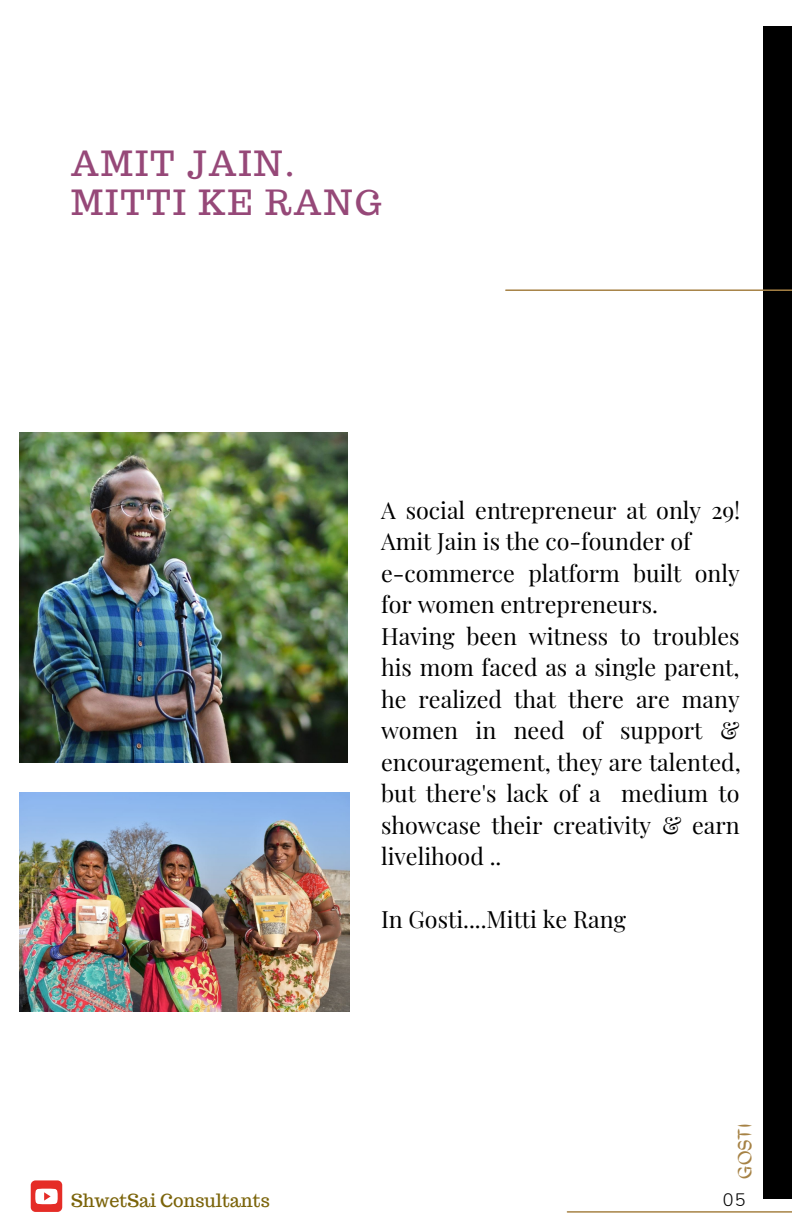
<style>
.page{position:relative;width:792px;height:1224px;background:#fff}
.page>*{position:absolute;margin:0;border:0;box-sizing:border-box;transform-origin:0 0}
.t1{font:34px "Trocchi";letter-spacing:.07em;color:#964878}
.t2{font:23.2px/31.6px "Playfair Display";color:#000}
.t3{font:700 19.2px "Anahaw";color:#a68245}
.t4{font:18px "Trocchi";color:#7b640a}
.t5{font:300 18px "Nunito";color:#000}
</style>
<div class="page">
<div style="left:763px;top:26px;width:29px;height:1173px;background:#000"></div>
<hr style="left:506px;top:289px;width:286px;height:2px;background:#a68245">
<hr style="left:567px;top:1211px;width:225px;height:2px;background:#a68245">
<div style="left:31px;top:1180px;width:31px;height:32px;background:#e52d27;border-radius:5px"></div>
<svg style="left:35px;top:1189px;width:23px;height:15px"></svg>
<img style="left:19px;top:432px;width:329px;height:330px">
<img style="left:19px;top:792px;width:330px;height:219px">
<p class="t1" style="left:71px;top:141px;width:225px">AMIT JAIN.</p>
<p class="t1" style="left:71px;top:180px;width:312px">MITTI KE RANG</p>
<p class="t2" style="left:381px;top:493px;width:361px">A social entrepreneur at only 29!<br>Amit Jain is the co-founder of</p>
<p class="t2" style="left:381px;top:556px;width:360px">e-commerce platform built only for women entrepreneurs.</p>
<p class="t2" style="left:381px;top:619px;width:361px;text-align:justify">Having been witness to troubles his mom faced as a single parent, he realized that there are many women in need of support &amp; encouragement, they are talented, but there's lack of a medium to showcase their creativity &amp; earn livelihood ..</p>
<p class="t2" style="left:381px;top:903px;width:247px">In Gosti....Mitti ke Rang</p>
<p class="t3" style="left:733px;top:1179px;width:56px;rotate:-90deg">GOSTI</p>
<p class="t4" style="left:71px;top:1189px;width:200px">ShwetSai Consultants</p>
<p class="t5" style="left:723px;top:1188px;width:25px">05</p>
</div>
